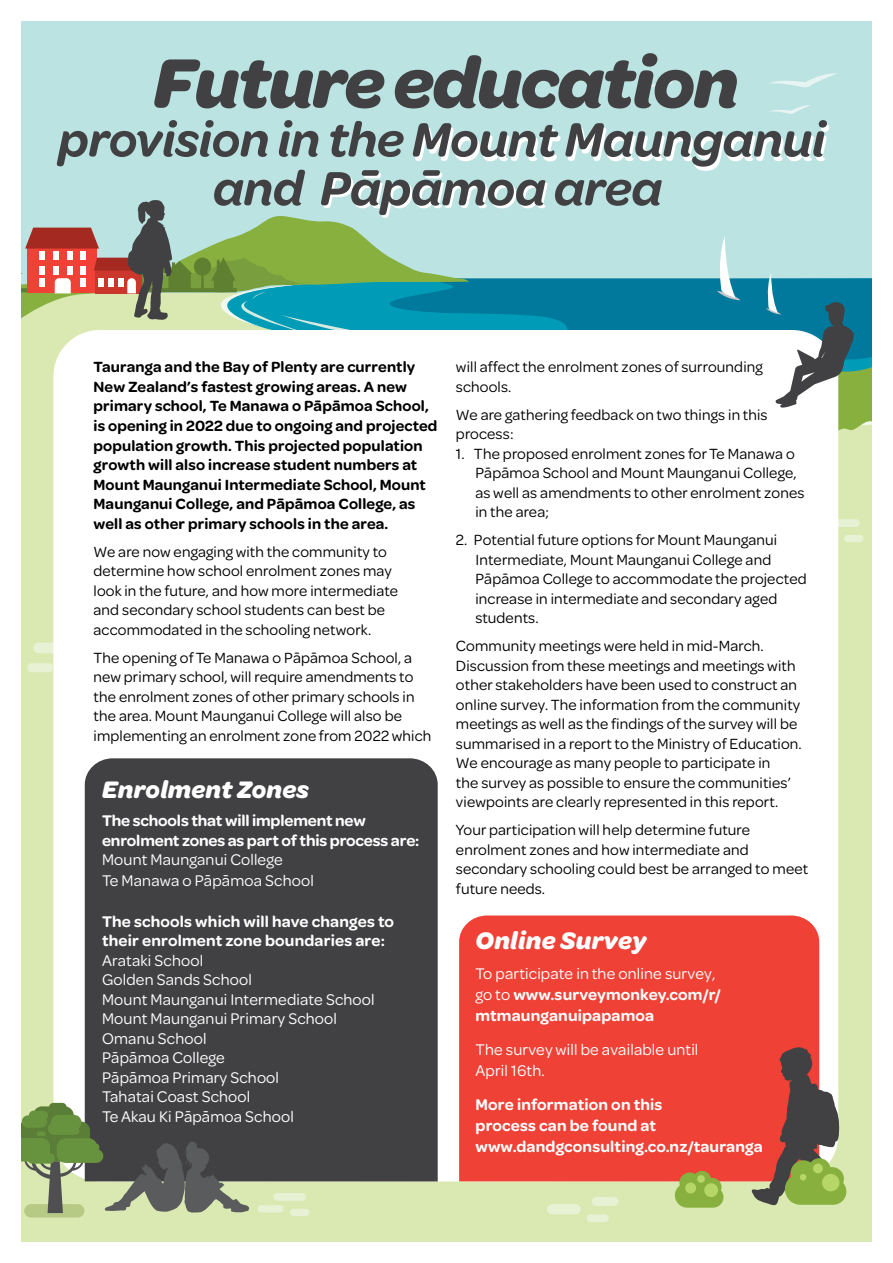
<style>
.page{position:relative;width:893px;height:1263px;background:#fff}
.page>*{position:absolute;margin:0;border:0;box-sizing:border-box;transform-origin:0 0}
.t1{font:italic 700 74.25px "Omnes";letter-spacing:-.025em;color:#414042}
.t2{font:italic 600 51px/48.8px "Omnes";letter-spacing:-.01em;color:#414042;text-align:center}
.t3{font:italic 700 25.5px "Omnes";letter-spacing:.01em;color:#fff}
.t4{font:16.5px "Omnes";letter-spacing:.01em;color:#fff}
.t5{font:600 16.5px/21px "Omnes";letter-spacing:.01em;color:#fff}
.t6{font:600 16.5px/19.5px "Omnes";letter-spacing:-.01em;color:#fff}
.t7{font:15.75px/19.5px "Omnes";letter-spacing:.01em;color:#000}
.t8{font:600 15.75px/19.5px "Omnes";letter-spacing:.01em;color:#000}
.s1{font-weight:400}
</style>
<div class="page">
<div style="left:21px;top:290px;width:851px;height:952px;background:#d9e9b1"></div>
<div style="left:21px;top:21px;width:851px;height:271px;background:#bbe3e2"></div>
<svg style="left:642px;top:72px;width:45px;height:17px"></svg>
<div style="left:33px;top:643px;width:32px;height:10px;background:#e8f1d3;border-radius:5px"></div>
<div style="left:27px;top:663px;width:26px;height:9px;background:#e8f1d3;border-radius:5px"></div>
<div style="left:547px;top:1204px;width:34px;height:10px;background:#e8f1d3;border-radius:5px"></div>
<div style="left:592px;top:1197px;width:26px;height:9px;background:#e8f1d3;border-radius:5px"></div>
<div style="left:587px;top:1214px;width:22px;height:8px;background:#e8f1d3;border-radius:4px"></div>
<div style="left:273px;top:1193px;width:33px;height:8px;background:#e8f1d3;border-radius:4px"></div>
<div style="left:257px;top:1205px;width:26px;height:7px;background:#e8f1d3;border-radius:4px"></div>
<div style="left:290px;top:1209px;width:19px;height:7px;background:#e8f1d3;border-radius:4px"></div>
<div style="left:827px;top:519px;width:33px;height:8px;background:#e8f1d3;border-radius:4px"></div>
<div style="left:844px;top:535px;width:19px;height:7px;background:#e8f1d3;border-radius:4px"></div>
<div style="left:53px;top:330px;width:785px;height:851px;background:#fff;border-radius:46px"></div>
<svg style="left:21px;top:200px;width:851px;height:243px"></svg>
<div style="left:459px;top:915px;width:360px;height:266px;background:#ef4136"></div>
<div style="left:85px;top:758px;width:353px;height:423px;background:#414042"></div>
<svg style="left:675px;top:1171px;width:48px;height:37px"></svg>
<div style="left:704px;top:1183px;width:14px;height:14px;background:#b6d667;border-radius:50%"></div>
<div style="left:685px;top:1182px;width:11px;height:11px;background:#b6d667;border-radius:50%"></div>
<div style="left:697px;top:1175px;width:8px;height:8px;background:#b6d667;border-radius:50%"></div>
<div style="left:24px;top:1204px;width:60px;height:13px;background:#b6ca86;border-radius:7px"></div>
<svg style="left:21px;top:1103px;width:230px;height:111px"></svg>
<div style="left:37px;top:1131px;width:9px;height:5px;background:#67923e;border-radius:2px"></div>
<svg style="left:752px;top:1044px;width:94px;height:162px"></svg>
<div style="left:813px;top:1163px;width:10px;height:10px;background:#b6d667;border-radius:50%"></div>
<svg style="left:769px;top:73px;width:68px;height:15px"></svg>
<svg style="left:769px;top:105px;width:42px;height:9px"></svg>
<p class="t1" style="left:154px;top:34px;width:587px">Future education</p>
<p class="t2" style="left:58px;top:113px;width:769px">provision in the Mount Maunganui and Pāpāmoa area</p>
<p class="t8" style="left:94px;top:357px;width:345px">Tauranga and the Bay of Plenty are currently New Zealand’s fastest growing areas. A new primary school, Te Manawa o Pāpāmoa School, is opening in 2022 due to ongoing and projected population growth. This projected population growth will also increase student numbers at Mount Maunganui Intermediate School, Mount Maunganui College, and Pāpāmoa College, as well as other primary schools in the area.</p>
<p class="t7" style="left:94px;top:541px;width:306px">We are now engaging with the community to determine how school enrolment zones may look in the future, and how more intermediate and secondary school students can best be accommodated in the schooling network.</p>
<p class="t7" style="left:94px;top:647px;width:339px">The opening of Te Manawa o Pāpāmoa School, a new primary school, will require amendments to the enrolment zones of other primary schools in the area. Mount Maunganui College will also be implementing an enrolment zone from 2022 which</p>
<p class="t3" style="left:102px;top:773px;width:208px">Enrolment Zones</p>
<p class="t6" style="left:102px;top:810px;width:319px">The schools that will implement new enrolment zones as part of this process are:</p>
<p class="t4" style="left:102px;top:849px;width:182px">Mount Maunganui College</p>
<p class="t4" style="left:102px;top:870px;width:213px">Te Manawa o Pāpāmoa School</p>
<p class="t5" style="left:102px;top:910px;width:294px;line-height:19.5px">The schools which will have changes to their enrolment zone boundaries are:</p>
<p class="t4" style="left:102px;top:949px;width:103px">Arataki School</p>
<p class="t4" style="left:102px;top:969px;width:151px">Golden Sands School</p>
<p class="t4" style="left:102px;top:988px;width:274px">Mount Maunganui Intermediate School</p>
<p class="t4" style="left:102px;top:1008px;width:236px">Mount Maunganui Primary School</p>
<p class="t4" style="left:102px;top:1027px;width:106px">Omanu School</p>
<p class="t4" style="left:102px;top:1047px;width:124px">Pāpāmoa College</p>
<p class="t4" style="left:102px;top:1066px;width:179px">Pāpāmoa Primary School</p>
<p class="t4" style="left:102px;top:1086px;width:150px">Tahatai Coast School</p>
<p class="t4" style="left:102px;top:1105px;width:193px">Te Akau Ki Pāpāmoa School</p>
<p class="t7" style="left:456px;top:356px;width:308px">will affect the enrolment zones of surrounding schools.</p>
<p class="t7" style="left:456px;top:404px;width:313px">We are gathering feedback on two things in this process:</p>
<p class="t7" style="left:475px;top:443px;width:330px;text-indent:-20px">1. The proposed enrolment zones for Te Manawa o Pāpāmoa School and Mount Maunganui College, as well as amendments to other enrolment zones in the area;</p>
<p class="t7" style="left:475px;top:529px;width:333px;text-indent:-20px">2. Potential future options for Mount Maunganui Intermediate, Mount Maunganui College and Pāpāmoa College to accommodate the projected increase in intermediate and secondary aged students.</p>
<p class="t7" style="left:456px;top:635px;width:347px">Community meetings were held in mid-March.<br>Discussion from these meetings and meetings with other stakeholders have been used to construct an online survey. The information from the community meetings as well as the findings of the survey will be summarised in a report to the Ministry of Education.<br>We encourage as many people to participate in<br>the survey as possible to ensure the communities’ viewpoints are clearly represented in this report.</p>
<p class="t7" style="left:456px;top:819px;width:354px">Your participation will help determine future enrolment zones and how intermediate and secondary schooling could best be arranged to meet future needs.</p>
<p class="t3" style="left:476px;top:924px;width:173px">Online Survey</p>
<p class="t5" style="left:476px;top:962px;width:247px"><span class="s1">To participate in the online survey, go to</span> www.surveymonkey.com/r/ mtmaunganuipapamoa</p>
<p class="t4" style="left:476px;top:1038px;width:224px">The survey will be available until</p>
<p class="t4" style="left:476px;top:1059px;width:71px">April 16th.</p>
<p class="t5" style="left:476px;top:1093px;width:188px">More information on this</p>
<p class="t5" style="left:476px;top:1114px;width:182px">process can be found at</p>
<p class="t5" style="left:476px;top:1135px;width:289px">www.dandgconsulting.co.nz/tauranga</p>
</div>
